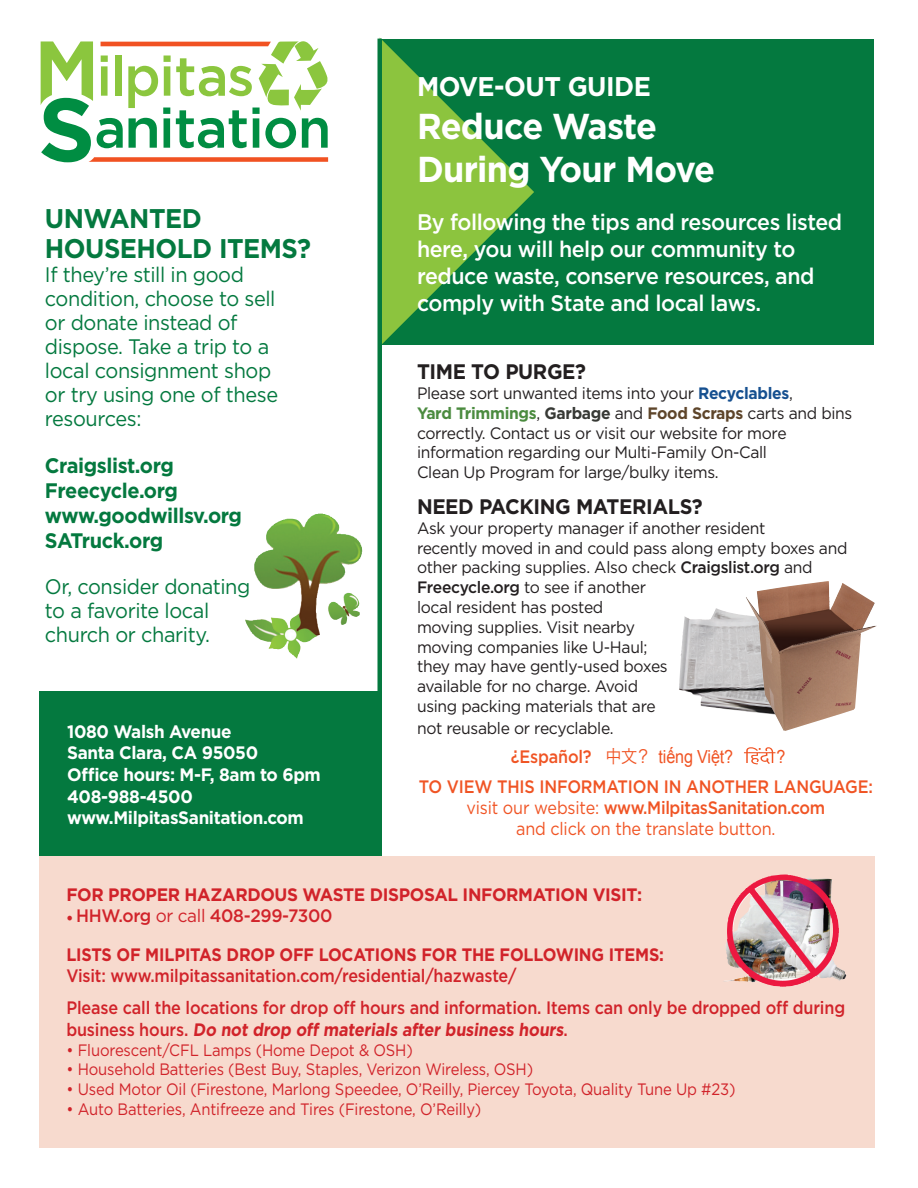
<style>
.page{position:relative;width:918px;height:1188px;background:#fff}
.page>*{position:absolute;margin:0;border:0;box-sizing:border-box;transform-origin:0 0}
.t1{font:700 36px "Gotham";letter-spacing:-.02em;color:#fff;scale:.95 1}
.t2{font:700 27px "Gotham";letter-spacing:-.02em;color:#04793f;scale:.95 1}
.t3{font:700 27px "Gotham";letter-spacing:-.02em;color:#fff;scale:.95 1}
.t4{font:500 22.5px/27px "Gotham";letter-spacing:-.02em;color:#fff;scale:.95 1}
.t5{font:21px "Gotham";letter-spacing:-.02em;color:#04793f;scale:.95 1}
.t6{font:700 21px "Gotham";letter-spacing:-.02em;color:#04793f;scale:.95 1}
.t7{font:700 21px "Gotham";letter-spacing:-.02em;color:#231f20;scale:.95 1}
.t8{font:500 18px/21.6px "Gotham";letter-spacing:-.01em;color:#d1232a;scale:.9 1}
.t9{font:700 18px "Gotham";letter-spacing:-.02em;color:#fff;scale:.95 1}
.t10{font:500 18px "Gotham";letter-spacing:-.02em;color:#f05424;scale:.9 1}
.t11{font:700 18px "Gotham";letter-spacing:-.02em;color:#d1232a;scale:.9 1}
.t12{font:700 18px "Gotham";letter-spacing:-.02em;color:#d1232a;scale:.95 1}
.t13{font:18px "Gotham";letter-spacing:-.01em;color:#f05424;scale:.9 1}
.t14{font:500 18px "Gotham";letter-spacing:-.01em;color:#d1232a;scale:.95 1}
.t15{font:18px "Arial";letter-spacing:-.01em;color:#f05424;scale:.9 1}
.t16{font:16.5px/19.8px "Gotham";letter-spacing:-.02em;color:#231f20;scale:.95 1}
.t17{font:16.5px "Gotham";letter-spacing:-.01em;color:#d1232a;scale:.9 1}
.s1{font-weight:700;color:#165090}
.s2{font-weight:700;color:#4b8b3f}
.s3{font-weight:700;color:#373935}
.s4{font-weight:700;color:#5e452a}
.s5{font-weight:500}
.s6{font-family:"Gotham";font-weight:500}
.s7{font-family:"Hira Kaku Pro W3"}
.s8{font-weight:400}
.s9{font-family:"Minion Pro";font-weight:400}
.s10{font-weight:700}
</style>
<div class="page">
<div style="left:379px;top:39px;width:495px;height:305px;background:#04793f"></div>
<svg style="left:379px;top:37px;width:155px;height:308px"></svg>
<div style="left:39px;top:691px;width:343px;height:172px;background:#04793f"></div>
<div style="left:377px;top:39px;width:5px;height:1085px;background:#04793f"></div>
<img style="left:245px;top:514px;width:73px;height:135px">
<img style="left:679px;top:611px;width:67px;height:101px">
<img style="left:746px;top:581px;width:131px;height:150px">
<div style="left:39px;top:856px;width:836px;height:292px;background:#f7dace"></div>
<img style="left:724px;top:874px;width:123px;height:113px">
<svg style="left:41px;top:41px;width:287px;height:121px"></svg>
<img style="left:744px;top:747px;width:32px;height:18px">
<p class="t2" style="left:45px;top:201px;width:167px">UNWANTED</p>
<p class="t2" style="left:45px;top:231px;width:282px">HOUSEHOLD ITEMS?</p>
<p class="t5" style="left:45px;top:261px;width:211px">If they’re still in good</p>
<p class="t5" style="left:45px;top:285px;width:244px">condition, choose to sell</p>
<p class="t5" style="left:45px;top:309px;width:204px">or donate instead of</p>
<p class="t5" style="left:45px;top:333px;width:238px">dispose. Take a trip to a</p>
<p class="t5" style="left:45px;top:357px;width:240px">local consignment shop</p>
<p class="t5" style="left:45px;top:381px;width:247px">or try using one of these</p>
<p class="t5" style="left:45px;top:405px;width:103px">resources:</p>
<p class="t6" style="left:45px;top:451px;width:137px">Craigslist.org</p>
<p class="t6" style="left:45px;top:477px;width:142px">Freecycle.org</p>
<p class="t6" style="left:45px;top:502px;width:209px">www.goodwillsv.org</p>
<p class="t6" style="left:45px;top:527px;width:126px">SATruck.org</p>
<p class="t5" style="left:45px;top:573px;width:218px">Or, consider donating</p>
<p class="t5" style="left:45px;top:597px;width:175px">to a favorite local</p>
<p class="t5" style="left:45px;top:621px;width:175px">church or charity.</p>
<p class="t9" style="left:67px;top:720px;width:175px">1080 Walsh Avenue</p>
<p class="t9" style="left:67px;top:741px;width:203px">Santa Clara, CA 95050</p>
<p class="t9" style="left:67px;top:763px;width:268px">Office hours: M-F, 8am to 6pm</p>
<p class="t9" style="left:67px;top:784px;width:134px">408-988-4500</p>
<p class="t9" style="left:67px;top:806px;width:251px">www.MilpitasSanitation.com</p>
<p class="t3" style="left:417px;top:68px;width:248px">MOVE-OUT GUIDE</p>
<p class="t1" style="left:417px;top:103px;width:254px">Reduce Waste</p>
<p class="t1" style="left:417px;top:146px;width:315px">During Your Move</p>
<p class="t4" style="left:417px;top:208px;width:449px">By following the tips and resources listed here, you will help our community to</p>
<p class="t4" style="left:417px;top:262px;width:420px">reduce waste, conserve resources, and</p>
<p class="t4" style="left:417px;top:289px;width:364px">comply with State and local laws.</p>
<p class="t7" style="left:417px;top:358px;width:179px">TIME TO PURGE?</p>
<p class="t16" style="left:417px;top:383px;width:397px">Please sort unwanted items into your <span class="s1">Recyclables</span>,</p>
<p class="t16" style="left:417px;top:403px;width:460px"><span class="s2">Yard Trimmings</span>, <span class="s3">Garbage</span> and <span class="s4">Food Scraps</span> carts and bins correctly. Contact us or visit our website for more</p>
<p class="t16" style="left:417px;top:442px;width:370px">information regarding our Multi-Family On-Call</p>
<p class="t16" style="left:417px;top:462px;width:319px">Clean Up Program for large/bulky items.</p>
<p class="t7" style="left:417px;top:493px;width:302px">NEED PACKING MATERIALS?</p>
<p class="t16" style="left:417px;top:518px;width:368px">Ask your property manager if another resident</p>
<p class="t16" style="left:417px;top:537px;width:455px">recently moved in and could pass along empty boxes and other packing supplies. Also check <span class="s5">Craigslist.org</span> and</p>
<p class="t16" style="left:417px;top:577px;width:243px"><span class="s5">Freecycle.org</span> to see if another</p>
<p class="t16" style="left:417px;top:597px;width:198px">local resident has posted</p>
<p class="t16" style="left:417px;top:617px;width:265px">moving supplies. Visit nearby moving companies like U-Haul; they may have gently-used boxes available for no charge. Avoid</p>
<p class="t16" style="left:417px;top:695px;width:253px;line-height:21.6px">using packing materials that are not reusable or recyclable.</p>
<p class="t15" style="left:511px;top:745px;width:249px"><span class="s6">¿Español?</span> <span class="s7">中文？</span> tiếng Việt?</p>
<p class="t15" style="left:776px;top:745px;width:12px">?</p>
<p class="t10" style="left:419px;top:775px;width:506px">TO VIEW THIS INFORMATION IN ANOTHER LANGUAGE:</p>
<p class="t10" style="left:466px;top:796px;width:400px"><span class="s8">visit our website:</span> www.MilpitasSanitation.com</p>
<p class="t13" style="left:516px;top:817px;width:290px">and click on the translate button.</p>
<p class="t12" style="left:66px;top:883px;width:608px">FOR PROPER HAZARDOUS WASTE DISPOSAL INFORMATION VISIT:</p>
<p class="t14" style="left:66px;top:904px;width:282px"><span class="s9">•</span> HHW.org <span class="s8">or call</span> 408-299-7300</p>
<p class="t11" style="left:66px;top:942px;width:666px">LISTS OF MILPITAS DROP OFF LOCATIONS FOR THE FOLLOWING ITEMS:</p>
<p class="t8" style="left:66px;top:965px;width:502px">Visit: www.milpitassanitation.com/residential/hazwaste/</p>
<p class="t8" style="left:66px;top:997px;width:867px">Please call the locations for drop off hours and information. Items can only be dropped off during b u s i n e s s h o u r s . <span class="s10">Do not drop off materials after business hours</span>.</p>
<p class="t17" style="left:66px;top:1039px;width:386px">• Fluorescent/CFL Lamps (Home Depot &amp; OSH)</p>
<p class="t17" style="left:66px;top:1059px;width:520px">• Household Batteries (Best Buy, Staples, Verizon Wireless, OSH)</p>
<p class="t17" style="left:66px;top:1079px;width:745px">• Used Motor Oil (Firestone, Marlong Speedee, O’Reilly, Piercey Toyota, Quality Tune Up #23)</p>
<p class="t17" style="left:66px;top:1099px;width:463px">• Auto Batteries, Antifreeze and Tires (Firestone, O’Reilly)</p>
</div>
